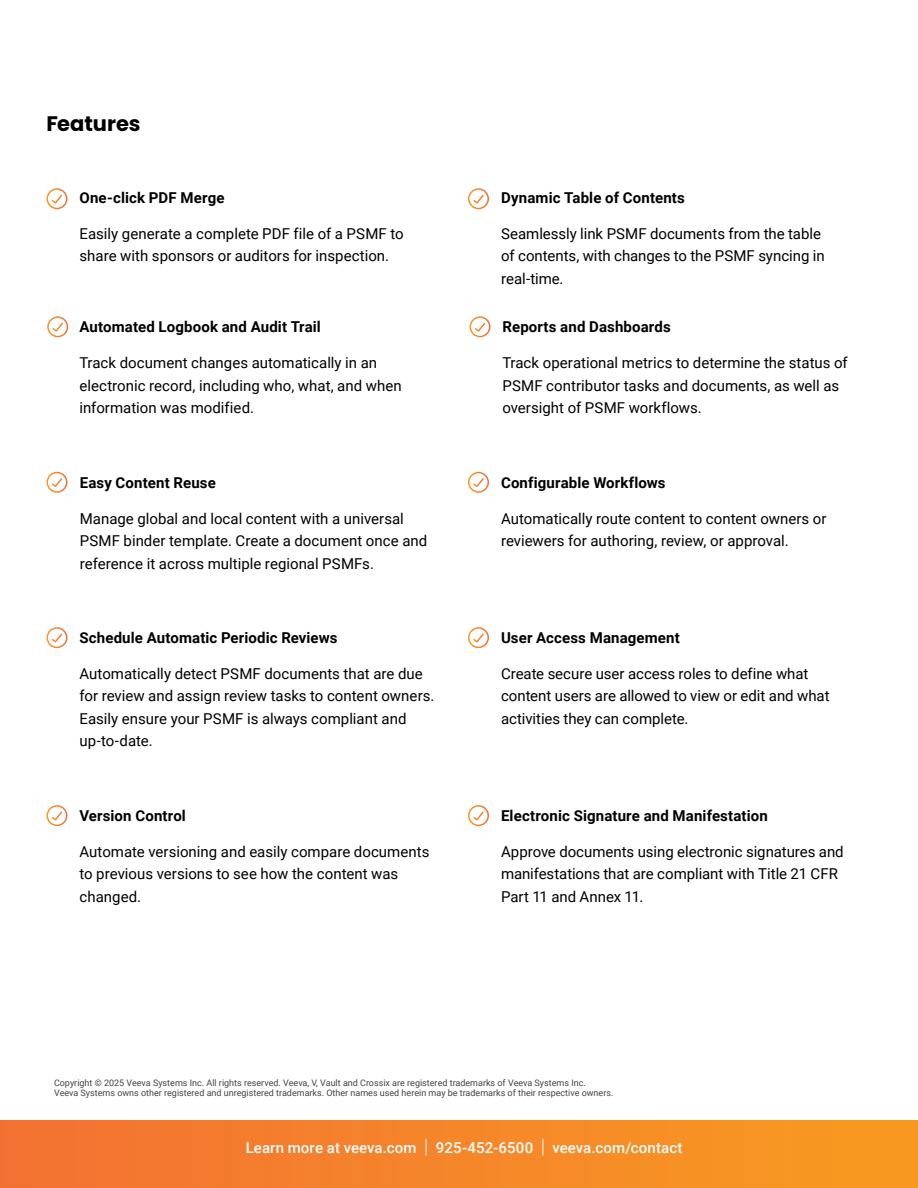
<style>
.page{position:relative;width:918px;height:1188px;background:#fff}
.page>*{position:absolute;margin:0;border:0;box-sizing:border-box;transform-origin:0 0}
.t1{font:700 21px "Poppins";color:#000}
.t2{font:15px/22.5px "Roboto";color:#000}
.t3{font:700 15px "Roboto";letter-spacing:.01em;color:#000}
.t4{font:500 15px "Roboto";letter-spacing:.01em;color:#fff}
.t5{font:9px/10.5px "Roboto";color:#444}
.s1{font-weight:300;font-size:19.5px}
</style>
<div class="page">
<svg style="left:47px;top:316px;width:22px;height:22px"></svg>
<svg style="left:469px;top:316px;width:22px;height:22px"></svg>
<svg style="left:46px;top:188px;width:22px;height:22px"></svg>
<svg style="left:46px;top:627px;width:22px;height:22px"></svg>
<svg style="left:46px;top:805px;width:22px;height:22px"></svg>
<svg style="left:468px;top:627px;width:21px;height:22px"></svg>
<svg style="left:468px;top:805px;width:21px;height:22px"></svg>
<svg style="left:46px;top:471px;width:22px;height:22px"></svg>
<svg style="left:468px;top:188px;width:21px;height:22px"></svg>
<svg style="left:468px;top:471px;width:21px;height:22px"></svg>
<div style="left:0;top:1120px;width:918px;height:68px;background:linear-gradient(to right,#f37133,#f89b20)"></div>
<h1 class="t1" style="left:46px;top:112px;width:96px">Features</h1>
<p class="t3" style="left:80px;top:187px;width:147px">One-click PDF Merge</p>
<p class="t2" style="left:80px;top:221px;width:326px">Easily generate a complete PDF file of a PSMF to share with sponsors or auditors for inspection.</p>
<p class="t3" style="left:80px;top:316px;width:243px">Automated Logbook and Audit Trail</p>
<p class="t2" style="left:80px;top:351px;width:324px">Track document changes automatically in an electronic record, including who, what, and when information was modified.</p>
<p class="t3" style="left:80px;top:472px;width:137px">Easy Content Reuse</p>
<p class="t2" style="left:80px;top:506px;width:349px">Manage global and local content with a universal<br>PSMF binder template. Create a document once and reference it across multiple regional PSMFs.</p>
<p class="t3" style="left:80px;top:627px;width:259px">Schedule Automatic Periodic Reviews</p>
<p class="t2" style="left:80px;top:662px;width:357px">Automatically detect PSMF documents that are due for review and assign review tasks to content owners.<br>Easily ensure your PSMF is always compliant and up-to-date.</p>
<p class="t3" style="left:80px;top:805px;width:108px">Version Control</p>
<p class="t2" style="left:80px;top:840px;width:352px">Automate versioning and easily compare documents to previous versions to see how the content was changed.</p>
<p class="t3" style="left:501px;top:187px;width:185px">Dynamic Table of Contents</p>
<p class="t2" style="left:501px;top:221px;width:325px">Seamlessly link PSMF documents from the table of contents, with changes to the PSMF syncing in real-time.</p>
<p class="t3" style="left:502px;top:316px;width:170px">Reports and Dashboards</p>
<p class="t2" style="left:502px;top:351px;width:347px">Track operational metrics to determine the status of<br>PSMF contributor tasks and documents, as well as oversight of PSMF workflows.</p>
<p class="t3" style="left:501px;top:472px;width:166px">Configurable Workflows</p>
<p class="t2" style="left:501px;top:506px;width:327px">Automatically route content to content owners or reviewers for authoring, review, or approval.</p>
<p class="t3" style="left:501px;top:627px;width:180px">User Access Management</p>
<p class="t2" style="left:501px;top:662px;width:330px">Create secure user access roles to define what content users are allowed to view or edit and what activities they can complete.</p>
<p class="t3" style="left:501px;top:805px;width:268px">Electronic Signature and Manifestation</p>
<p class="t2" style="left:501px;top:840px;width:344px">Approve documents using electronic signatures and manifestations that are compliant with Title 21 CFR<br>Part 11 and Annex 11.</p>
<p class="t5" style="left:54px;top:1077px;width:561px">Copyright © 2025 Veeva Systems Inc. All rights reserved. Veeva, V, Vault and Crossix are registered trademarks of Veeva Systems Inc.<br>Veeva Systems owns other registered and unregistered trademarks. Other names used herein may be trademarks of their respective owners.</p>
<p class="t4" style="left:246px;top:1137px;width:438px">Learn more at veeva.com <span class="s1">|</span> 925-452-6500 <span class="s1">|</span> veeva.com/contact</p>
</div>
